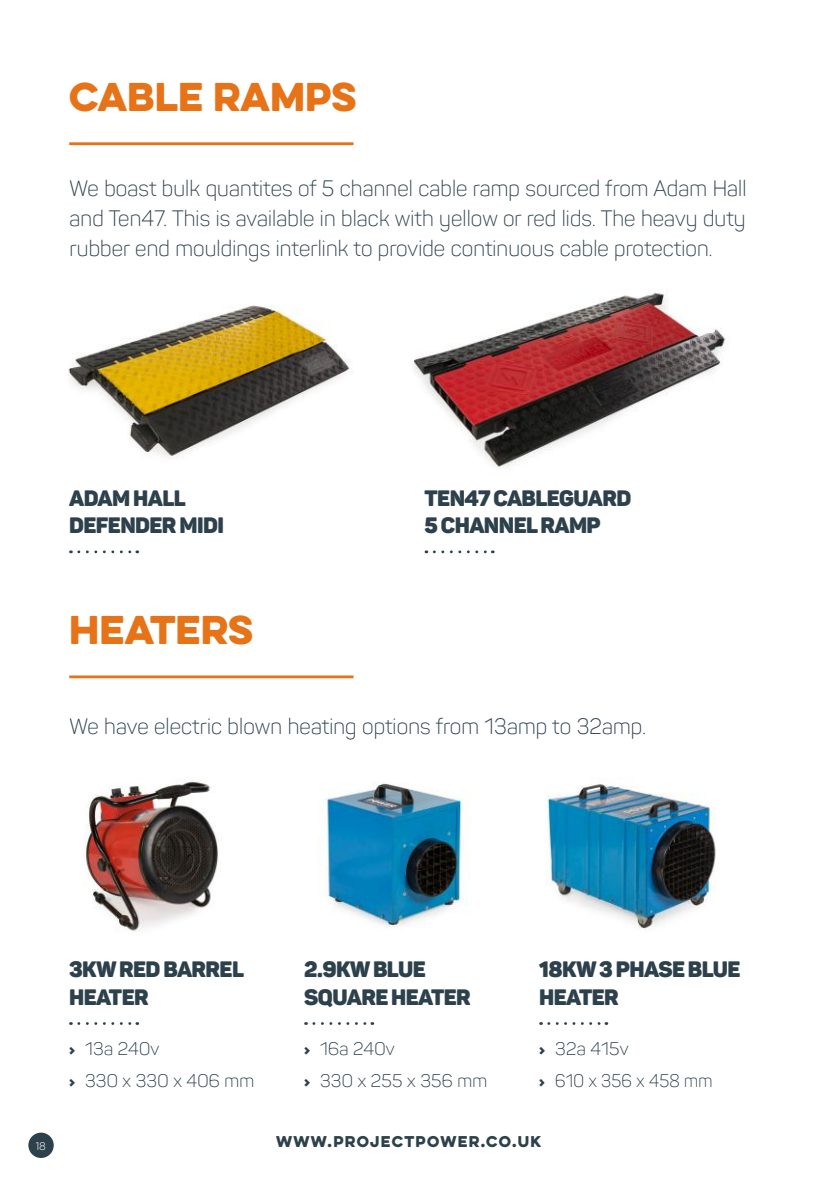
<style>
.page{position:relative;width:840px;height:1191px;background:#fff}
.page>*{position:absolute;margin:0;border:0;box-sizing:border-box;transform-origin:0 0}
.t1{font:36px "Eveleth Clean";color:#e67318}
.t2{font:300 22px/30px "Panton";letter-spacing:-.025em;color:#2d414c;text-align:justify}
.t3{font:22px/27.6px "Panton Black Caps";letter-spacing:-.025em;color:#2d414c}
.t4{font:300 18px/31.8px "Panton";letter-spacing:-.025em;color:#2d414c}
.t5{font:14px "Eveleth Clean";letter-spacing:.09em;color:#2d414c}
.t6{font:100 10px "Eveleth Clean";color:#fff}
.s1{font-family:"Panton Black Caps";font-weight:400;font-size:16px}
</style>
<div class="page">
<div style="left:28px;top:1132px;width:26px;height:26px;background:#2d414c;border-radius:50%"></div>
<hr style="left:69px;top:142px;width:284px;height:3px;background:#e67318">
<img style="left:68px;top:305px;width:284px;height:154px">
<img style="left:413px;top:292px;width:312px;height:175px">
<hr style="left:69px;top:675px;width:284px;height:3px;background:#e67318">
<svg style="left:79px;top:1022px;width:59px;height:3px"></svg>
<svg style="left:313px;top:1022px;width:59px;height:3px"></svg>
<svg style="left:548px;top:1022px;width:58px;height:3px"></svg>
<img style="left:84px;top:781px;width:135px;height:151px">
<img style="left:319px;top:783px;width:152px;height:145px">
<img style="left:545px;top:778px;width:171px;height:153px">
<svg style="left:79px;top:550px;width:59px;height:3px"></svg>
<svg style="left:434px;top:550px;width:59px;height:3px"></svg>
<h1 class="t1" style="left:69px;top:69px;width:289px">CABLE RAMPS</h1>
<p class="t2" style="left:69px;top:173px;width:678px">We boast bulk quantites of 5 channel cable ramp sourced from Adam Hall and Ten47. This is available in black with yellow or red lids. The heavy duty rubber end mouldings interlink to provide continuous cable protection.</p>
<p class="t3" style="left:69px;top:484px;width:156px">ADAM HALL<br>DEFENDER MIDI</p>
<p class="t3" style="left:424px;top:484px;width:208px">TEN47 CABLEGUARD<br>5 CHANNEL RAMP</p>
<h1 class="t1" style="left:69px;top:602px;width:186px">HEATERS</h1>
<p class="t2" style="left:69px;top:711px;width:578px">We have electric blown heating options from 13amp to 32amp.</p>
<p class="t3" style="left:69px;top:955px;width:176px">3KW RED BARREL<br>HEATER</p>
<p class="t4" style="left:69px;top:1032px;width:187px"><span class="s1">›</span> 13a 240v<br><span class="s1">›</span> 330 x 330 x 406 mm</p>
<p class="t3" style="left:304px;top:955px;width:168px">2.9KW BLUE<br>SQUARE HEATER</p>
<p class="t4" style="left:304px;top:1032px;width:185px"><span class="s1">›</span> 16a 240v<br><span class="s1">›</span> 330 x 255 x 356 mm</p>
<p class="t3" style="left:539px;top:955px;width:203px">18KW 3 PHASE BLUE<br>HEATER</p>
<p class="t4" style="left:539px;top:1032px;width:175px"><span class="s1">›</span> 32a 415v<br><span class="s1">›</span> 610 x 356 x 458 mm</p>
<p class="t6" style="left:36px;top:1139px;width:12px">18</p>
<p class="t5" style="left:276px;top:1130px;width:266px">WWW.PROJECTPOWER.CO.UK</p>
</div>
